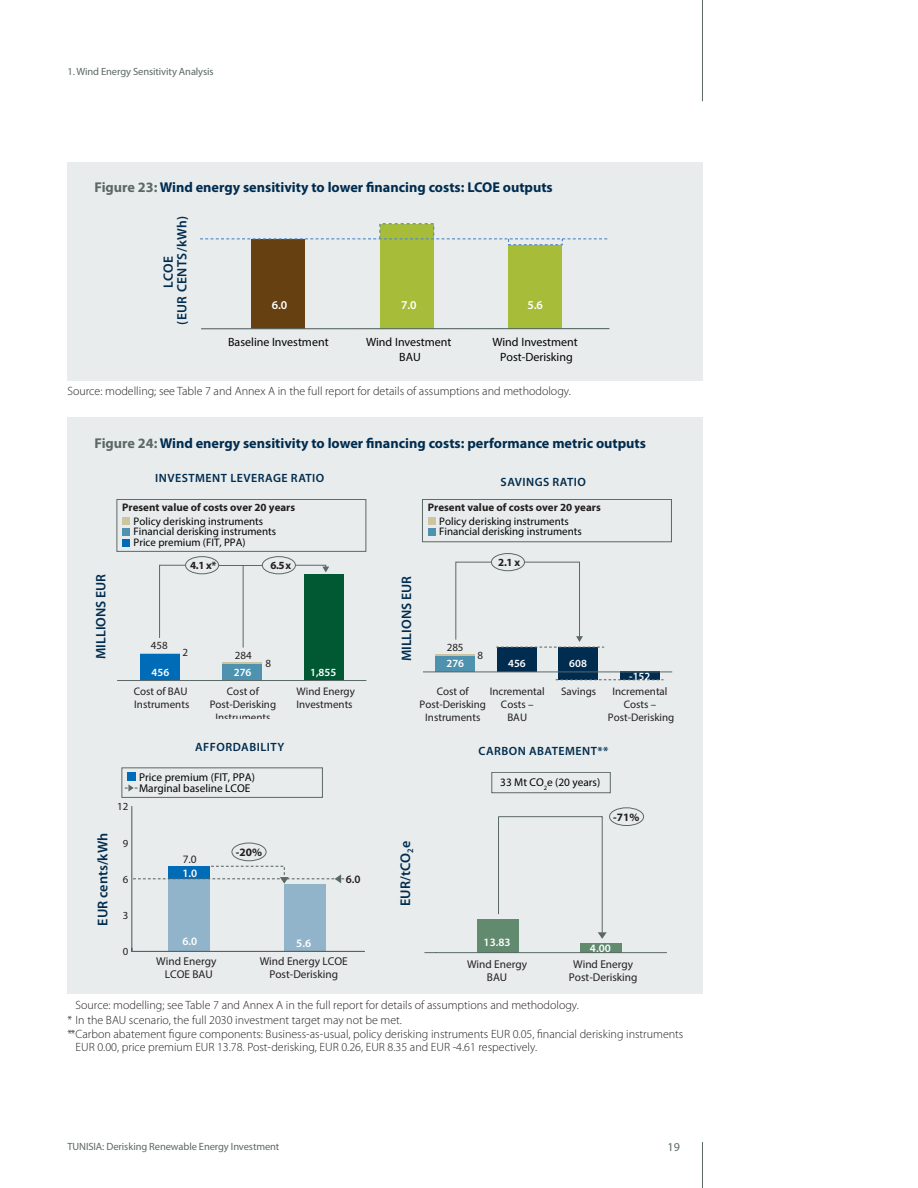
<style>
.page{position:relative;width:918px;height:1188px;background:#fff}
.page>*{position:absolute;margin:0;border:0;box-sizing:border-box;transform-origin:0 0}
.t1{font:700 14.25px "Myriad Pro";color:#002c4f}
.t2{font:600 14.25px "Myriad Pro";color:#002c4f}
.t3{font:600 14.1px "Myriad Pro";color:#002c4f}
.t4{font:600 13.65px "Myriad Pro";color:#002c4f}
.t5{font:600 13.5px/13.5px "Myriad Pro";letter-spacing:.03em;color:#002c4f;text-align:center}
.t6{font:300 12px/14.4px "Myriad Pro";color:#231f20}
.t7{font:600 12px "Myriad Pro";letter-spacing:.04em;color:#002c4f}
.t8{font:12px/14.4px "Myriad Pro";color:#030505;text-align:center}
.t9{font:600 12px "Myriad Pro";color:#fff}
.t10{font:12px "Myriad Pro";color:#5b6866}
.t11{font:11.4px/12.8px "Myriad Pro";color:#231f20;text-align:center}
.t12{font:11.4px/11.2px "Myriad Pro";color:#030505}
.t13{font:600 11.4px "Myriad Pro";color:#fff}
.t14{font:700 11.4px "Myriad Pro";color:#231f20}
.t15{font:600 11.4px "Myriad Pro";color:#231f20}
.t16{font:11.25px/12.8px "Myriad Pro";color:#231f20;text-align:center}
.t17{font:11.25px "Myriad Pro";color:#030505}
.t18{font:600 11.25px "Myriad Pro";color:#fff}
.t19{font:700 11.25px "Myriad Pro";color:#231f20}
.t20{font:10.95px/13.2px "Myriad Pro";color:#231f20;text-align:center}
.t21{font:10.95px/10.9px "Myriad Pro";color:#030505}
.t22{font:700 10.95px "Myriad Pro";color:#231f20}
.t23{font:600 10.95px "Myriad Pro";color:#fff}
.t24{font:10.8px "Myriad Pro";color:#231f20}
.t25{font:10.5px "Myriad Pro";letter-spacing:-.01em;color:#5b6866}
.s1{color:#5b6866}
</style>
<div class="page">
<hr style="left:702px;top:0;width:1px;height:101px;background:#5b6866">
<hr style="left:702px;top:1142px;width:1px;height:46px;background:#5b6866">
<div style="left:68px;top:418px;width:635px;height:576px;background:#e9ecec"></div>
<hr style="left:140px;top:653px;width:39px;height:1px;background:#cec5a0">
<hr style="left:222px;top:663px;width:39px;height:3px;background:#cec5a0">
<div style="left:140px;top:654px;width:39px;height:26px;background:#006bb7"></div>
<div style="left:222px;top:665px;width:39px;height:15px;background:#4e92b0"></div>
<div style="left:304px;top:574px;width:39px;height:106px;background:#005933"></div>
<div style="left:185px;top:556px;width:34px;height:18px;border:1px solid #5b6866;border-radius:50%"></div>
<div style="left:262px;top:556px;width:34px;height:18px;border:1px solid #5b6866;border-radius:50%"></div>
<hr style="left:118px;top:680px;width:248px;height:1px;background:#5b6866">
<svg style="left:159px;top:565px;width:170px;height:83px"></svg>
<div style="left:117px;top:499px;width:249px;height:53px;border:1px solid #5b6866"></div>
<div style="left:122px;top:517px;width:8px;height:8px;background:#cec5a0"></div>
<div style="left:122px;top:528px;width:8px;height:7px;background:#4e92b0"></div>
<div style="left:122px;top:539px;width:8px;height:7px;background:#006bb7"></div>
<hr style="left:132px;top:806px;width:1px;height:145px;background:#5b6866">
<div style="left:169px;top:879px;width:41px;height:72px;background:#92b4ca"></div>
<div style="left:284px;top:884px;width:41px;height:67px;background:#92b4ca"></div>
<div style="left:232px;top:843px;width:34px;height:18px;border:1px solid #5b6866;border-radius:50%"></div>
<hr style="left:132px;top:951px;width:232px;height:1px;background:#5b6866">
<div style="left:122px;top:767px;width:201px;height:31px;border:1px solid #5b6866"></div>
<div style="left:127px;top:773px;width:8px;height:8px;background:#006bb7"></div>
<svg style="left:125px;top:784px;width:13px;height:8px"></svg>
<svg style="left:133px;top:866px;width:212px;height:18px"></svg>
<hr style="left:435px;top:655px;width:40px;height:3px;background:#cec5a0">
<div style="left:435px;top:657px;width:40px;height:15px;background:#4e92b0"></div>
<div style="left:497px;top:647px;width:40px;height:25px;background:#002c4f"></div>
<div style="left:620px;top:672px;width:40px;height:8px;background:#002c4f"></div>
<div style="left:558px;top:647px;width:40px;height:33px;background:#002c4f"></div>
<div style="left:491px;top:553px;width:34px;height:18px;border:1px solid #5b6866;border-radius:50%"></div>
<hr style="left:424px;top:672px;width:248px;height:1px;background:#5b6866">
<div style="left:422px;top:499px;width:250px;height:43px;border:1px solid #5b6866"></div>
<div style="left:428px;top:517px;width:8px;height:8px;background:#cec5a0"></div>
<div style="left:428px;top:528px;width:8px;height:7px;background:#4e92b0"></div>
<svg style="left:455px;top:561px;width:149px;height:87px"></svg>
<svg style="left:556px;top:679px;width:107px;height:1px"></svg>
<div style="left:581px;top:943px;width:41px;height:10px;background:#618a6f"></div>
<div style="left:477px;top:919px;width:42px;height:34px;background:#618a6f"></div>
<svg style="left:491px;top:772px;width:153px;height:54px"></svg>
<hr style="left:436px;top:952px;width:231px;height:1px;background:#5b6866">
<hr style="left:602px;top:816px;width:1px;height:118px;background:#5b6866">
<hr style="left:499px;top:816px;width:103px;height:1px;background:#5b6866">
<svg style="left:598px;top:932px;width:9px;height:7px"></svg>
<hr style="left:498px;top:817px;width:1px;height:97px;background:#5b6866">
<div style="left:68px;top:162px;width:635px;height:219px;background:#e9ecec"></div>
<div style="left:508px;top:245px;width:54px;height:84px;background:#a7bc39"></div>
<div style="left:380px;top:224px;width:54px;height:105px;background:#a7bc39"></div>
<div style="left:251px;top:239px;width:54px;height:90px;background:#664011"></div>
<hr style="left:201px;top:328px;width:408px;height:1px;background:#5b6866">
<svg style="left:200px;top:238px;width:408px;height:8px"></svg>
<div style="left:379px;top:223px;width:55px;height:16px;border:1px dashed #4f89c8"></div>
<p class="t25" style="left:68px;top:65px;width:148px">1. Wind Energy Sensitivity Analysis</p>
<p class="t1" style="left:94px;top:178px;width:460px"><span class="s1">Figure 23:</span> Wind energy sensitivity to lower financing costs: LCOE outputs</p>
<p class="t5" style="left:161px;top:325px;width:111px;rotate:-90deg">LCOE<br>(EUR CENTS/kWh)</p>
<p class="t9" style="left:272px;top:297px;width:17px">6.0</p>
<p class="t9" style="left:401px;top:297px;width:17px">7.0</p>
<p class="t9" style="left:527px;top:297px;width:17px">5.6</p>
<p class="t8" style="left:228px;top:335px;width:102px">Baseline Investment</p>
<p class="t8" style="left:366px;top:335px;width:87px">Wind Investment<br>BAU</p>
<p class="t8" style="left:493px;top:335px;width:87px">Wind Investment<br>Post-Derisking</p>
<p class="t6" style="left:68px;top:384px;width:505px">Source: modelling; see Table 7 and Annex A in the full report for details of assumptions and methodology.</p>
<p class="t1" style="left:94px;top:434px;width:553px"><span class="s1">Figure 24:</span> Wind energy sensitivity to lower financing costs: performance metric outputs</p>
<p class="t7" style="left:155px;top:470px;width:171px">INVESTMENT LEVERAGE RATIO</p>
<p class="t7" style="left:501px;top:475px;width:87px">SAVINGS RATIO</p>
<p class="t4" style="left:92px;top:659px;width:87px;rotate:-90deg">MILLIONS EUR</p>
<p class="t2" style="left:94px;top:926px;width:94px;rotate:-90deg">EUR cents/kWh</p>
<p class="t22" style="left:122px;top:501px;width:174px">Present value of costs over 20 years</p>
<p class="t21" style="left:134px;top:526px;width:144px">Financial derisking instruments<br>Price premium (FIT, PPA)</p>
<p class="t21" style="left:134px;top:515px;width:131px">Policy derisking instruments</p>
<p class="t22" style="left:190px;top:558px;width:28px">4.1 x*</p>
<p class="t22" style="left:271px;top:558px;width:22px">6.5 x</p>
<p class="t20" style="left:151px;top:639px;width:18px">458</p>
<p class="t23" style="left:152px;top:665px;width:19px">456</p>
<p class="t20" style="left:182px;top:646px;width:7px">2</p>
<p class="t20" style="left:235px;top:648px;width:18px">284</p>
<p class="t23" style="left:234px;top:665px;width:19px">276</p>
<p class="t20" style="left:266px;top:657px;width:7px">8</p>
<p class="t23" style="left:310px;top:665px;width:28px">1,855</p>
<p class="t20" style="left:134px;top:684px;width:57px;text-align:left">Cost of BAU<br>Instruments</p>
<p class="t20" style="left:210px;top:684px;width:68px">Cost of<br>Post-Derisking<br>Instruments</p>
<p class="t7" style="left:195px;top:739px;width:91px">AFFORDABILITY</p>
<p class="t24" style="left:117px;top:800px;width:13px">12</p>
<p class="t24" style="left:123px;top:836px;width:7px">9</p>
<p class="t24" style="left:123px;top:873px;width:7px">6</p>
<p class="t24" style="left:123px;top:909px;width:7px">3</p>
<p class="t12" style="left:139px;top:771px;width:117px">Price premium (FIT, PPA)<br>Marginal baseline LCOE</p>
<p class="t11" style="left:183px;top:853px;width:15px">7.0</p>
<p class="t13" style="left:182px;top:866px;width:16px">1.0</p>
<p class="t14" style="left:236px;top:845px;width:28px">-20%</p>
<p class="t20" style="left:296px;top:684px;width:60px;text-align:left">Wind Energy<br>Investments</p>
<p class="t15" style="left:346px;top:872px;width:16px">6.0</p>
<p class="t24" style="left:123px;top:945px;width:7px">0</p>
<p class="t13" style="left:182px;top:934px;width:16px">6.0</p>
<p class="t13" style="left:296px;top:936px;width:16px">5.6</p>
<p class="t11" style="left:156px;top:955px;width:62px">Wind Energy<br>LCOE BAU</p>
<p class="t11" style="left:260px;top:955px;width:90px">Wind Energy LCOE<br>Post-Derisking</p>
<p class="t22" style="left:428px;top:501px;width:174px">Present value of costs over 20 years</p>
<p class="t21" style="left:439px;top:526px;width:144px">Financial derisking instruments</p>
<p class="t21" style="left:439px;top:515px;width:131px">Policy derisking instruments</p>
<p class="t4" style="left:398px;top:661px;width:87px;rotate:-90deg">MILLIONS EUR</p>
<p class="t22" style="left:498px;top:555px;width:23px">2.1 x</p>
<p class="t20" style="left:447px;top:641px;width:18px">285</p>
<p class="t23" style="left:447px;top:657px;width:19px">276</p>
<p class="t20" style="left:477px;top:649px;width:7px">8</p>
<p class="t23" style="left:508px;top:657px;width:19px">456</p>
<p class="t23" style="left:569px;top:657px;width:19px">608</p>
<p class="t20" style="left:420px;top:684px;width:68px">Cost of<br>Post-Derisking<br>Instruments</p>
<p class="t20" style="left:490px;top:684px;width:56px">Incremental<br>Costs –<br>BAU</p>
<p class="t20" style="left:561px;top:684px;width:37px">Savings</p>
<p class="t23" style="left:629px;top:669px;width:23px">-152</p>
<p class="t20" style="left:608px;top:684px;width:68px">Incremental<br>Costs –<br>Post-Derisking</p>
<p class="t7" style="left:479px;top:744px;width:131px">CARBON ABATEMENT**</p>
<p class="t17" style="left:500px;top:776px;width:102px">33 Mt CO<sub>2</sub>e (20 years)</p>
<p class="t19" style="left:613px;top:810px;width:28px">-71%</p>
<p class="t3" style="left:397px;top:906px;width:66px;rotate:-90deg">EUR/tCO<sub>2</sub>e</p>
<p class="t18" style="left:484px;top:936px;width:28px">13.83</p>
<p class="t16" style="left:467px;top:957px;width:62px">Wind Energy<br>BAU</p>
<p class="t16" style="left:569px;top:957px;width:70px">Wind Energy<br>Post-Derisking</p>
<p class="t18" style="left:590px;top:941px;width:22px">4.00</p>
<p class="t6" style="left:68px;top:998px;width:617px;text-indent:8px">Source: modelling; see Table 7 and Annex A in the full report for details of assumptions and methodology.<br>* In the BAU scenario, the full 2030 investment target may not be met.<br>**Carbon abatement figure components: Business-as-usual, policy derisking instruments EUR 0.05, financial derisking instruments</p>
<p class="t6" style="left:76px;top:1040px;width:463px">EUR 0.00, price premium EUR 13.78. Post-derisking, EUR 0.26, EUR 8.35 and EUR -4.61 respectively.</p>
<p class="t25" style="left:68px;top:1140px;width:213px">TUNISIA: Derisking Renewable Energy Investment</p>
<p class="t10" style="left:668px;top:1140px;width:14px">19</p>
</div>
